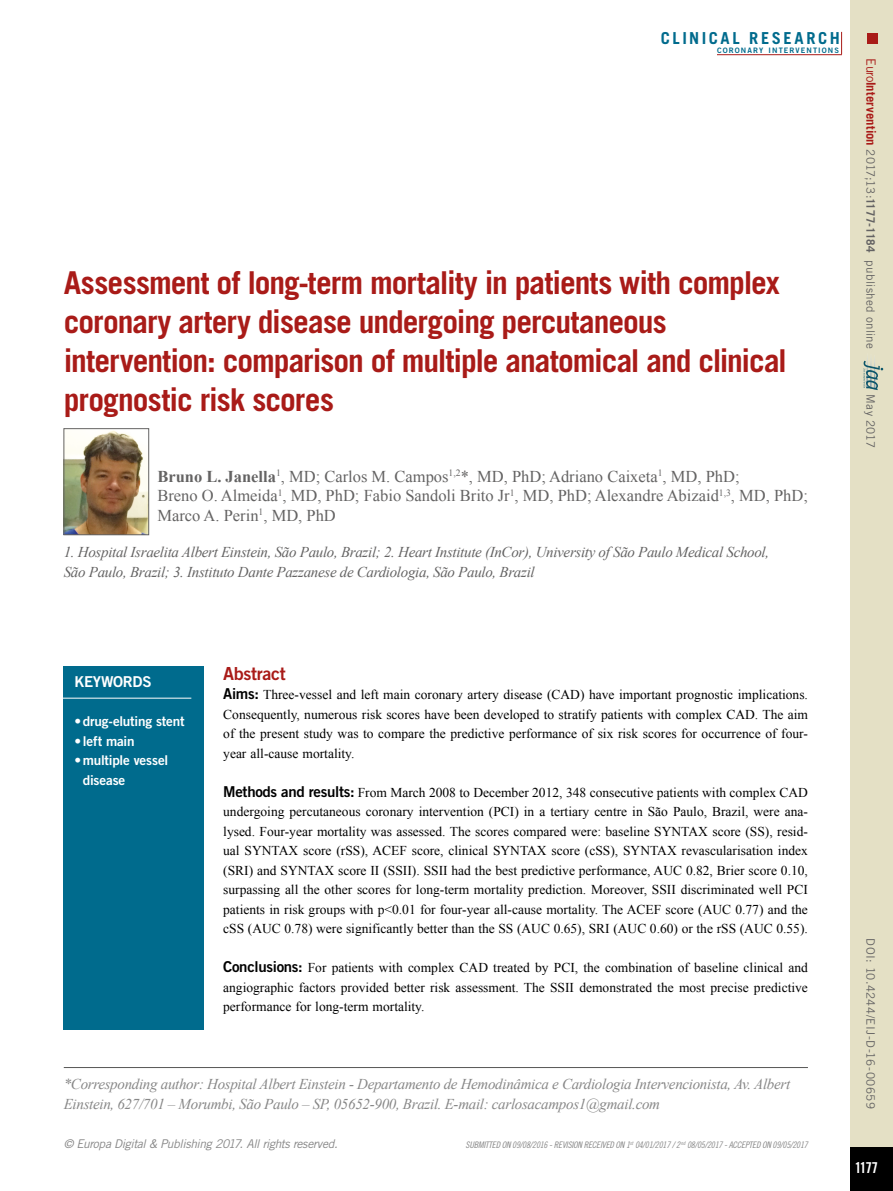
<style>
.page{position:relative;width:893px;height:1191px;background:#fff}
.page>*{position:absolute;margin:0;border:0;box-sizing:border-box;transform-origin:0 0}
.t1{font:700 31.5px/39px "Trade Gothic LT Std";letter-spacing:-.035em;color:#a91b18}
.t2{font:18px "Trade Gothic LT Std Bd 2";letter-spacing:-.02em;color:#a91b18}
.t3{font:16.5px/19.5px "Times New Roman";color:#646363}
.t4{font:700 16.5px "Trade Gothic LT Std";letter-spacing:.155em;color:#006b8d}
.t5{font:italic 15px/19.5px "Times New Roman";letter-spacing:-.02em;color:#878787}
.t6{font:italic 15px/19.5px "Times New Roman";letter-spacing:-.02em;color:#646363}
.t7{font:15px "Trade Gothic LT Std Bd 2";letter-spacing:-.02em;color:#fff}
.t8{font:15px "Trade Gothic LT Std Bd Cn 20";color:#fff}
.t9{font:13.5px/19.5px "Times New Roman";color:#000;text-align:justify}
.t10{font:13.5px/19.5px "Trade Gothic LT Std Bd 2";letter-spacing:-.015em;color:#fff}
.t11{font:italic 12px "Trade Gothic LT Std";letter-spacing:-.03em;color:#878787}
.t12{font:11.7px "Trade Gothic LT Std";letter-spacing:.025em;color:#646363}
.t13{font:9px "Trade Gothic LT Std Cn 18 Obl";letter-spacing:-.02em;color:#878787}
.t14{font:7.5px "Trade Gothic LT Std Bd 2";letter-spacing:.145em;color:#006b8d}
.s1{font-weight:700}
.s2{font-size:12.75px;color:#a91b18}
.s3{font-weight:700;font-size:12.75px;color:#a91b18}
.s4{font-family:"Trade Gothic LT Std Bd 2";font-size:15px}
</style>
<div class="page">
<div style="left:850px;top:0;width:43px;height:1191px;background:#e4e0c5"></div>
<div style="left:850px;top:1147px;width:43px;height:44px;background:#000"></div>
<div style="left:867px;top:34px;width:11px;height:10px;background:#a91b18"></div>
<hr style="left:717px;top:54px;width:125px;height:1px;background:#a91b18">
<svg style="left:841px;top:32px;width:1px;height:22px"></svg>
<svg style="left:863px;top:361px;width:20px;height:29px"></svg>
<hr style="left:64px;top:1067px;width:744px;height:1px;background:#575756">
<div style="left:64px;top:665px;width:140px;height:364px;background:#006b8d"></div>
<hr style="left:62px;top:698px;width:129px;height:1px;background:#fff">
<img style="left:66px;top:430px;width:81px;height:103px">
<div style="left:64px;top:428px;width:85px;height:107px;border:1px solid #646363"></div>
<p class="t4" style="left:661px;top:28px;width:180px">CLINICAL RESEARCH</p>
<p class="t14" style="left:717px;top:45px;width:124px">CORONARY INTERVENTIONS</p>
<h1 class="t1" style="left:64px;top:263px;width:725px">Assessment of long-term mortality in patients with complex coronary artery disease undergoing percutaneous intervention: comparison of multiple anatomical and clinical prognostic risk scores</h1>
<p class="t3" style="left:157px;top:466px;width:652px"><span class="s1">Bruno L. Janella</span><sup>1</sup>, MD; Carlos M. Campos<sup>1,2</sup>*, MD, PhD; Adriano Caixeta<sup>1</sup>, MD, PhD;<br>Breno O. Almeida<sup>1</sup>, MD, PhD; Fabio Sandoli Brito Jr<sup>1</sup>, MD, PhD; Alexandre Abizaid<sup>1,3</sup>, MD, PhD;<br>Marco A. Perin<sup>1</sup>, MD, PhD</p>
<p class="t6" style="left:64px;top:542px;width:707px">1. Hospital Israelita Albert Einstein, São Paulo, Brazil; 2. Heart Institute (InCor), University of São Paulo Medical School,<br>São Paulo, Brazil; 3. Instituto Dante Pazzanese de Cardiologia, São Paulo, Brazil</p>
<p class="t12" style="left:878px;top:58px;width:292px;rotate:90deg"><span class="s2">Euro</span><span class="s3">Intervention</span> 2017;13:<span class="s1">1177-1184</span> published online</p>
<p class="t12" style="left:878px;top:394px;width:55px;rotate:90deg">May 2017</p>
<p class="t7" style="left:74px;top:672px;width:79px">KEYWORDS</p>
<p class="t10" style="left:74px;top:711px;width:112px">•drug-eluting stent</p>
<p class="t10" style="left:74px;top:731px;width:62px">• left main</p>
<p class="t10" style="left:83px;top:750px;width:87px;text-indent:-9px">•multiple vessel disease</p>
<h2 class="t2" style="left:223px;top:662px;width:64px">Abstract</h2>
<p class="t9" style="left:223px;top:684px;width:586px"><span class="s4">Aims:</span> Three-vessel and left main coronary artery disease (CAD) have important prognostic implications.<br>Consequently, numerous risk scores have been developed to stratify patients with complex CAD. The aim of the present study was to compare the predictive performance of six risk scores for occurrence of four&shy;year all-cause mortality.</p>
<p class="t9" style="left:223px;top:782px;width:586px"><span class="s4">Methods and results:</span> From March 2008 to December 2012, 348 consecutive patients with complex CAD undergoing percutaneous coronary intervention (PCI) in a tertiary centre in São Paulo, Brazil, were ana&shy;lysed. Four-year mortality was assessed. The scores compared were: baseline SYNTAX score (SS), resid&shy;ual SYNTAX score (rSS), ACEF score, clinical SYNTAX score (cSS), SYNTAX revascularisation index (SRI) and SYNTAX score II (SSII). SSII had the best predictive performance, AUC 0.82, Brier score 0.10, surpassing all the other scores for long-term mortality prediction. Moreover, SSII discriminated well PCI patients in risk groups with p&lt;0.01 for four-year all-cause mortality. The ACEF score (AUC 0.77) and the cSS (AUC 0.78) were significantly better than the SS (AUC 0.65), SRI (AUC 0.60) or the rSS (AUC 0.55).</p>
<p class="t9" style="left:223px;top:957px;width:586px"><span class="s4">Conclusions:</span> For patients with complex CAD treated by PCI, the combination of baseline clinical and angiographic factors provided better risk assessment. The SSII demonstrated the most precise predictive performance for long-term mortality.</p>
<p class="t5" style="left:64px;top:1074px;width:728px">*Corresponding author: Hospital Albert Einstein - Departamento de Hemodinâmica e Cardiologia Intervencionista, Av. Albert<br>Einstein, 627/701 – Morumbi, São Paulo – SP, 05652-900, Brazil. E-mail: carlosacampos1@gmail.com</p>
<p class="t11" style="left:64px;top:1137px;width:275px">© Europa Digital &amp; Publishing 2017. All rights reserved.</p>
<p class="t13" style="left:466px;top:1139px;width:344px">SUBMITTED ON 09/08/2016 - REVISION RECEIVED ON 1<sup>st</sup> 04/01/2017 / 2 <sup>nd</sup> 08/05/2017 - ACCEPTED ON 09/05/2017</p>
<p class="t12" style="left:878px;top:938px;width:172px;rotate:90deg">DOI: 10.4244/EIJ-D-16-00659</p>
<p class="t8" style="left:855px;top:1158px;width:25px">1177</p>
</div>
